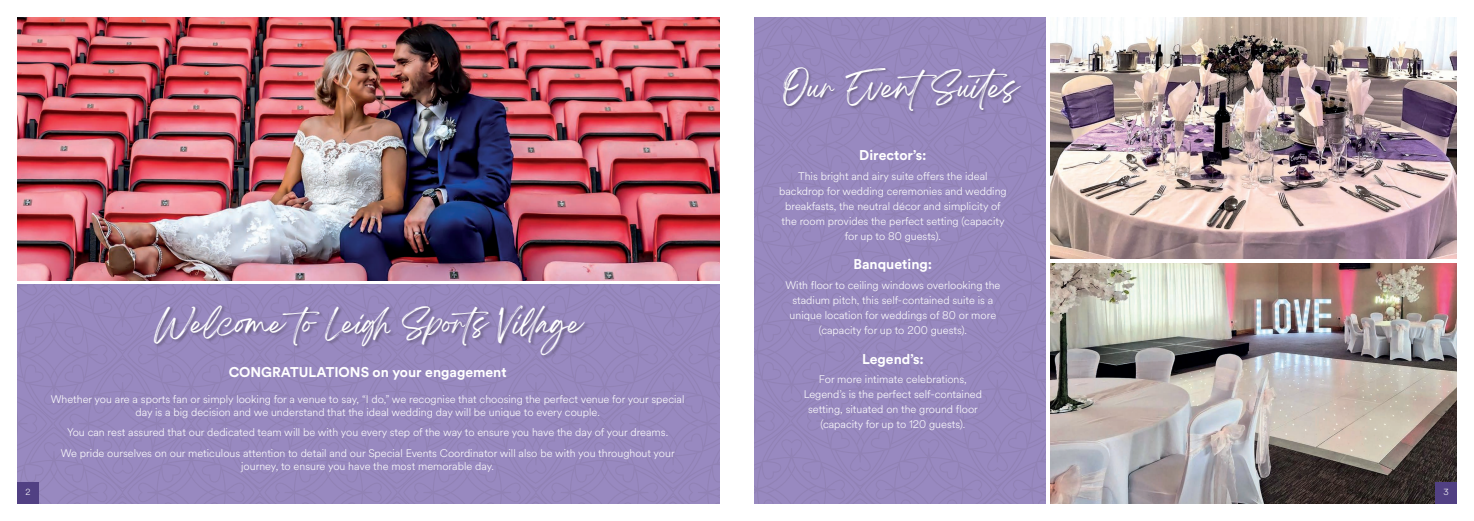
<style>
.page{position:relative;width:1474px;height:521px;background:#fff}
.page>*{position:absolute;margin:0;border:0;box-sizing:border-box;transform-origin:0 0}
.t1{font:28px "Breathing Personal Use";color:#fff}
.t2{font:26.25px "Breathing Personal Use";color:#fff}
.t3{font:700 14px "Circular Std";color:#fff}
.t4{font:300 10.94px/14.9px "Circular Spotify Text";color:#fff;text-align:center}
.t5{font:300 8.75px "Circular Spotify Text";color:#fff}
</style>
<div class="page">
<img style="left:17px;top:17px;width:702px;height:264px">
<svg style="left:17px;top:288px;width:380px;height:70px;background:#9687bd"></svg>
<svg style="left:128px;top:284px;width:135px;height:4px"></svg>
<svg style="left:17px;top:358px;width:381px;height:146px;background:#9687bd"></svg>
<svg style="left:629px;top:426px;width:90px;height:78px;background:#9687bd"></svg>
<svg style="left:398px;top:426px;width:231px;height:78px;background:#9687bd"></svg>
<svg style="left:398px;top:284px;width:113px;height:142px;background:#9687bd"></svg>
<svg style="left:511px;top:284px;width:208px;height:142px;background:#9687bd"></svg>
<svg style="left:1026px;top:286px;width:20px;height:70px"></svg>
<svg style="left:1026px;top:17px;width:20px;height:131px;background:#9687bd"></svg>
<svg style="left:754px;top:17px;width:272px;height:339px;background:#9687bd"></svg>
<svg style="left:754px;top:148px;width:292px;height:138px;background:#9687bd"></svg>
<svg style="left:865px;top:17px;width:135px;height:131px;background:#9687bd"></svg>
<svg style="left:754px;top:356px;width:292px;height:148px;background:#9687bd"></svg>
<div style="left:153px;top:304px;width:436px;height:55px;background:#231f20;opacity:.4"></div>
<div style="left:782px;top:66px;width:243px;height:49px;background:#231f20;opacity:.4"></div>
<img style="left:1050px;top:17px;width:406px;height:242px">
<img style="left:1050px;top:263px;width:406px;height:241px">
<div style="left:17px;top:482px;width:21px;height:22px;background:#514083"></div>
<div style="left:1435px;top:482px;width:21px;height:22px;background:#514083"></div>
<h2 class="t2" style="left:155px;top:315px;width:429px">Welcome to Leigh Sports Village</h2>
<p class="t3" style="left:229px;top:363px;width:279px">CONGRATULATIONS on your engagement</p>
<p class="t4" style="left:51px;top:393px;width:635px;line-height:13.1px">Whether you are a sports fan or simply looking for a venue to say, “I do,” we recognise that choosing the perfect venue for your special day is a big decision and we understand that the ideal wedding day will be unique to every couple.</p>
<p class="t4" style="left:61px;top:423px;width:615px;line-height:20.6px">You can rest assured that our dedicated team will be with you every step of the way to ensure you have the day of your dreams.<br>We pride ourselves on our meticulous attention to detail and our Special Events Coordinator will also be with you throughout your</p>
<p class="t4" style="left:241px;top:459px;width:254px">journey, to ensure you have the most memorable day.</p>
<h1 class="t1" style="left:783px;top:79px;width:236px">Our EventSuites</h1>
<p class="t3" style="left:859px;top:146px;width:69px">Director’s:</p>
<p class="t4" style="left:779px;top:169px;width:229px">This bright and airy suite offers the ideal backdrop for wedding ceremonies and wedding breakfasts, the neutral décor and simplicity of the room provides the perfect setting (capacity for up to 80 guests).</p>
<p class="t3" style="left:853px;top:255px;width:80px">Banqueting:</p>
<p class="t4" style="left:785px;top:278px;width:216px">With floor to ceiling windows overlooking the stadium pitch, this self-contained suite is a unique location for weddings of 80 or more (capacity for up to 200 guests).</p>
<p class="t3" style="left:862px;top:349px;width:63px">Legend’s:</p>
<p class="t4" style="left:803px;top:372px;width:180px">For more intimate celebrations, Legend’s is the perfect self-contained setting, situated on the ground floor (capacity for up to 120 guests).</p>
<p class="t5" style="left:25px;top:486px;width:7px">2</p>
<p class="t5" style="left:1443px;top:486px;width:7px">3</p>
</div>
